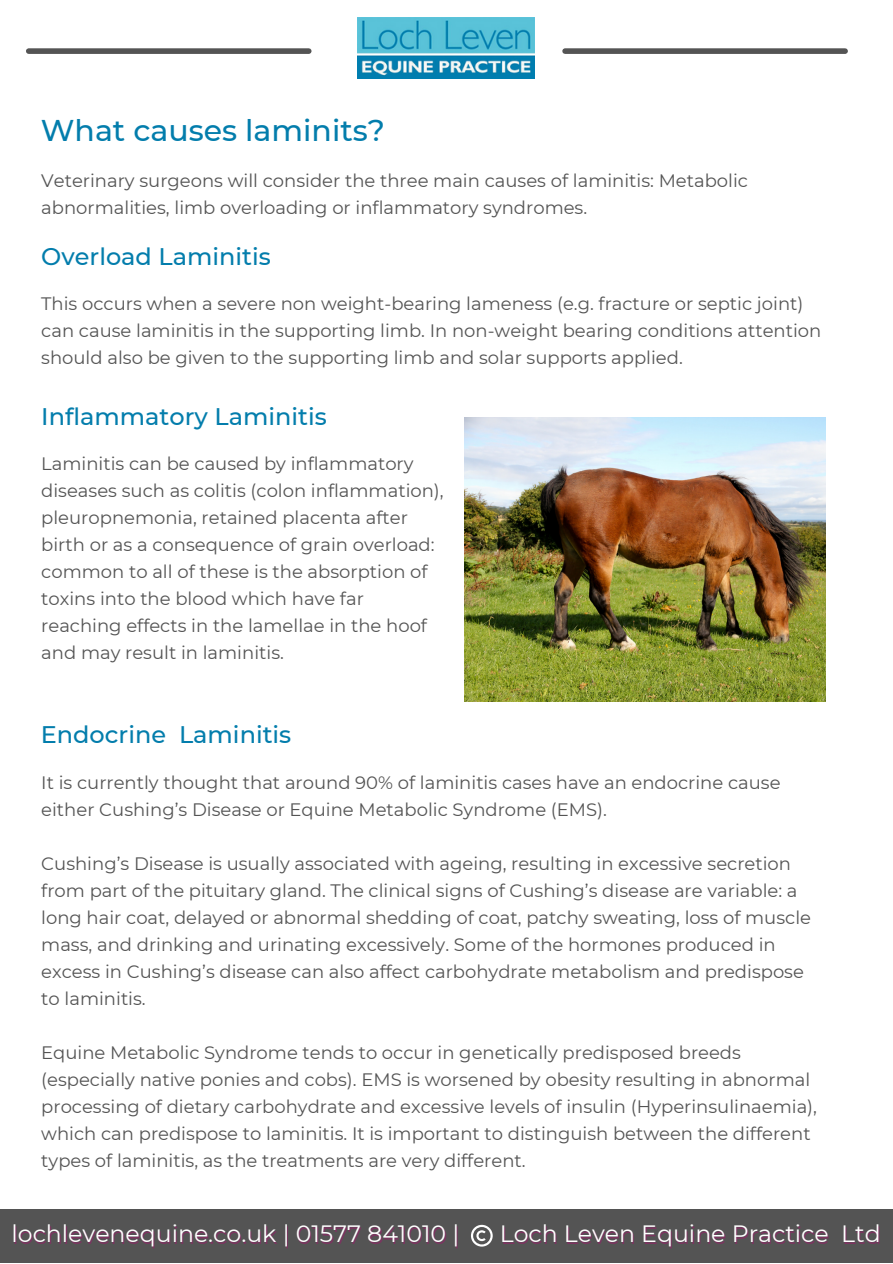
<style>
.page{position:relative;width:893px;height:1264px;background:#fff}
.page>*{position:absolute;margin:0;border:0;box-sizing:border-box;transform-origin:0 0}
.t1{font:500 30px "Montserrat";color:#037dac}
.t2{font:500 24px "Montserrat";color:#037dac}
.t3{font:23.55px "Montserrat";color:#fff}
.t4{font:18px/27px "Montserrat";color:#545454}
.s1{color:rgb(189 0 116/.4)}
</style>
<div class="page">
<div style="left:29px;top:48px;width:280px;height:6px;background:#545454"></div>
<div style="left:565px;top:48px;width:280px;height:6px;background:#545454"></div>
<img style="left:358px;top:17px;width:176px;height:62px">
<div style="left:0;top:1209px;width:892px;height:53px;background:#545454"></div>
<svg style="left:471px;top:1224px;width:21px;height:22px"></svg>
<img style="left:464px;top:417px;width:361px;height:284px">
<p class="t1" style="left:41px;top:112px;width:345px">What causes laminits?</p>
<p class="t4" style="left:41px;top:167px;width:708px">Veterinary surgeons will consider the three main causes of laminitis: Metabolic abnormalities, limb overloading or inflammatory syndromes.</p>
<p class="t2" style="left:41px;top:242px;width:231px">Overload Laminitis</p>
<p class="t4" style="left:41px;top:290px;width:781px">This occurs when a severe non weight-bearing lameness (e.g. fracture or septic joint) can cause laminitis in the supporting limb. In non-weight bearing conditions attention should also be given to the supporting limb and solar supports applied.</p>
<p class="t2" style="left:41px;top:402px;width:287px">Inflammatory Laminitis</p>
<p class="t4" style="left:41px;top:450px;width:404px">Laminitis can be caused by inflammatory diseases such as colitis (colon inflammation), pleuropnemonia, retained placenta after birth or as a consequence of grain overload: common to all of these is the absorption of toxins into the blood which have far reaching effects in the lamellae in the hoof and may result in laminitis.</p>
<p class="t2" style="left:41px;top:720px;width:252px">Endocrine Laminitis</p>
<p class="t4" style="left:41px;top:769px;width:740px">It is currently thought that around 90% of laminitis cases have an endocrine cause either Cushing’s Disease or Equine Metabolic Syndrome (EMS).</p>
<p class="t4" style="left:41px;top:850px;width:771px">Cushing’s Disease is usually associated with ageing, resulting in excessive secretion from part of the pituitary gland. The clinical signs of Cushing’s disease are variable: a long hair coat, delayed or abnormal shedding of coat, patchy sweating, loss of muscle mass, and drinking and urinating excessively. Some of the hormones produced in excess in Cushing’s disease can also affect carbohydrate metabolism and predispose to laminitis.</p>
<p class="t4" style="left:41px;top:1039px;width:777px">Equine Metabolic Syndrome tends to occur in genetically predisposed breeds (especially native ponies and cobs). EMS is worsened by obesity resulting in abnormal processing of dietary carbohydrate and excessive levels of insulin (Hyperinsulinaemia), which can predispose to laminitis. It is important to distinguish between the different types of laminitis, as the treatments are very different.</p>
<p class="t3" style="left:12px;top:1219px;width:449px">lochlevenequine.co.uk | 01577 841010 |</p>
<p class="t3" style="left:499px;top:1219px;width:383px">Loch Leven Equine Practice <span class="s1">Ltd</span></p>
</div>
